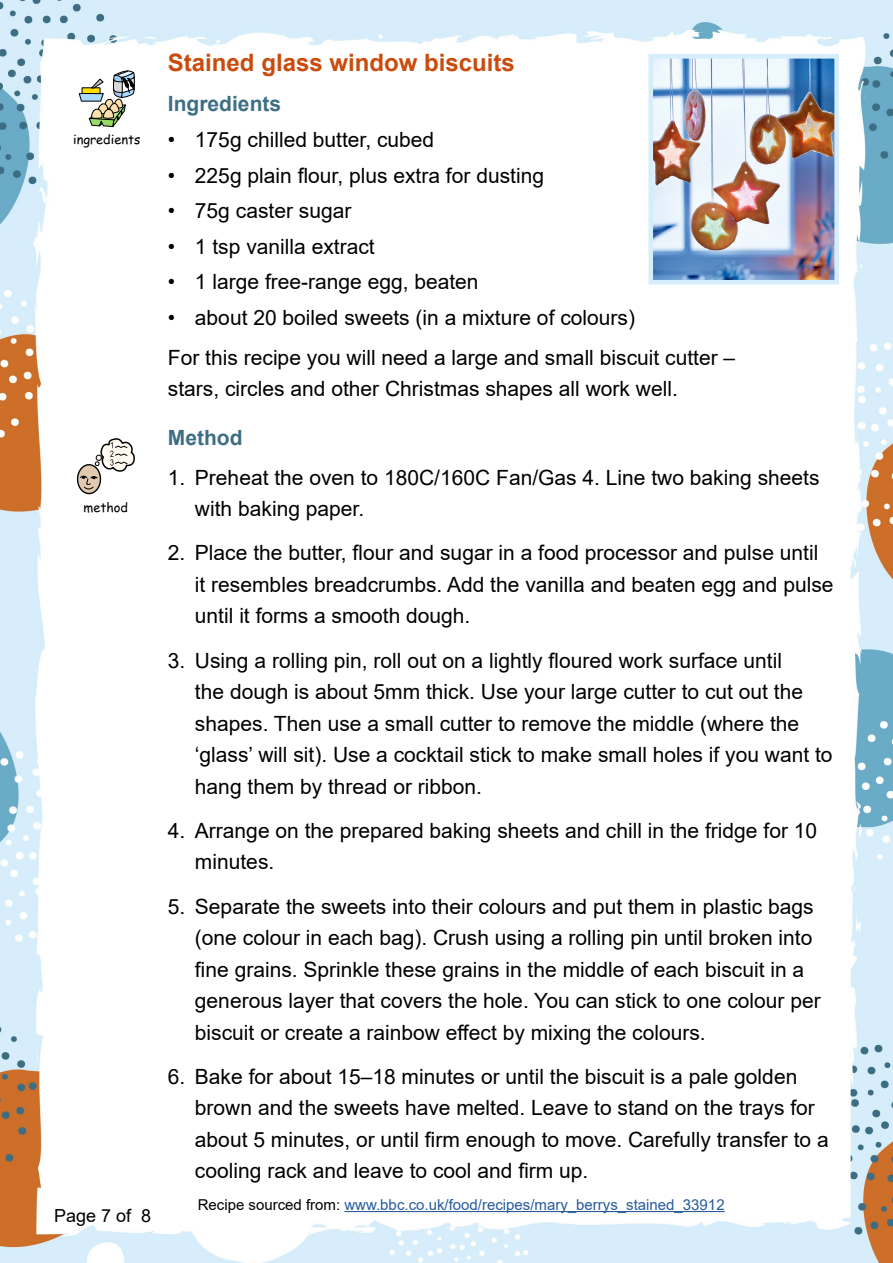
<style>
.page{position:relative;width:893px;height:1263px;background:#fff}
.page>*{position:absolute;margin:0;border:0;box-sizing:border-box;transform-origin:0 0}
.t1{font:700 24px "Arial";color:#ca4b0c}
.t2{font:21px/31.5px "Arial";color:#000}
.t3{font:700 21px "Arial";color:#3e6e85}
.t4{font:18px "Arial";color:#000}
.t5{font:17.85px "Comic Sans MS Regular";color:#000}
.t6{font:15px "Arial";color:#275b9b}
.s1{color:#000}
</style>
<div class="page">
<img style="left:0;top:0;width:893px;height:1263px">
<hr style="left:344px;top:1211px;width:381px;height:1px;background:#275b9b">
<svg style="left:78px;top:70px;width:58px;height:60px"></svg>
<svg style="left:77px;top:437px;width:59px;height:58px"></svg>
<img style="left:654px;top:60px;width:179px;height:218px">
<div style="left:648px;top:54px;width:191px;height:230px;border:5px solid #d6eefb"></div>
<p class="t5" style="left:73px;top:128px;width:69px">ingredients</p>
<p class="t5" style="left:83px;top:495px;width:46px">method</p>
<p class="t4" style="left:54px;top:1203px;width:99px">Page 7 of 8</p>
<p class="t1" style="left:168px;top:46px;width:348px">Stained glass window biscuits</p>
<p class="t3" style="left:168px;top:89px;width:115px">Ingredients</p>
<p class="t2" style="left:168px;top:124px;width:268px">• 175g chilled butter, cubed</p>
<p class="t2" style="left:168px;top:159px;width:378px">• 225g plain flour, plus extra for dusting</p>
<p class="t2" style="left:168px;top:195px;width:185px">• 75g caster sugar</p>
<p class="t2" style="left:168px;top:230px;width:208px">• 1 tsp vanilla extract</p>
<p class="t2" style="left:168px;top:266px;width:312px">• 1 large free-range egg, beaten</p>
<p class="t2" style="left:168px;top:297px;width:569px;line-height:40px">• about 20 boiled sweets (in a mixture of colours)<br>For this recipe you will need a large and small biscuit cutter –</p>
<p class="t2" style="left:168px;top:373px;width:511px">stars, circles and other Christmas shapes all work well.</p>
<p class="t3" style="left:168px;top:422px;width:76px">Method</p>
<p class="t2" style="left:195px;top:461px;width:626px;text-indent:-27px">1. Preheat the oven to 180C/160C Fan/Gas 4. Line two baking sheets with baking paper.</p>
<p class="t2" style="left:195px;top:537px;width:640px;text-indent:-27px">2. Place the butter, flour and sugar in a food processor and pulse until it resembles breadcrumbs. Add the vanilla and beaten egg and pulse until it forms a smooth dough.</p>
<p class="t2" style="left:195px;top:644px;width:639px;text-indent:-27px">3. Using a rolling pin, roll out on a lightly floured work surface until<br>the dough is about 5mm thick. Use your large cutter to cut out the shapes. Then use a small cutter to remove the middle (where the ‘glass’ will sit). Use a cocktail stick to make small holes if you want to hang them by thread or ribbon.</p>
<p class="t2" style="left:195px;top:815px;width:624px;text-indent:-27px">4. Arrange on the prepared baking sheets and chill in the fridge for 10 minutes.</p>
<p class="t2" style="left:195px;top:890px;width:627px;text-indent:-27px">5. Separate the sweets into their colours and put them in plastic bags (one colour in each bag). Crush using a rolling pin until broken into fine grains. Sprinkle these grains in the middle of each biscuit in a generous layer that covers the hole. You can stick to one colour per biscuit or create a rainbow effect by mixing the colours.</p>
<p class="t2" style="left:195px;top:1061px;width:635px;text-indent:-27px">6. Bake for about 15–18 minutes or until the biscuit is a pale golden brown and the sweets have melted. Leave to stand on the trays for about 5 minutes, or until firm enough to move. Carefully transfer to a cooling rack and leave to cool and firm up.</p>
<p class="t6" style="left:198px;top:1194px;width:528px"><span class="s1">Recipe sourced from:</span> www.bbc.co.uk/food/recipes/mary_berrys_stained_33912</p>
<p class="t5" style="left:170px;top:382px;width:40px">virtual</p>
<p class="t5" style="left:247px;top:382px;width:28px">cook</p>
<p class="t5" style="left:322px;top:382px;width:33px">home</p>
<p class="t5" style="left:385px;top:382px;width:69px">ingredients</p>
</div>
